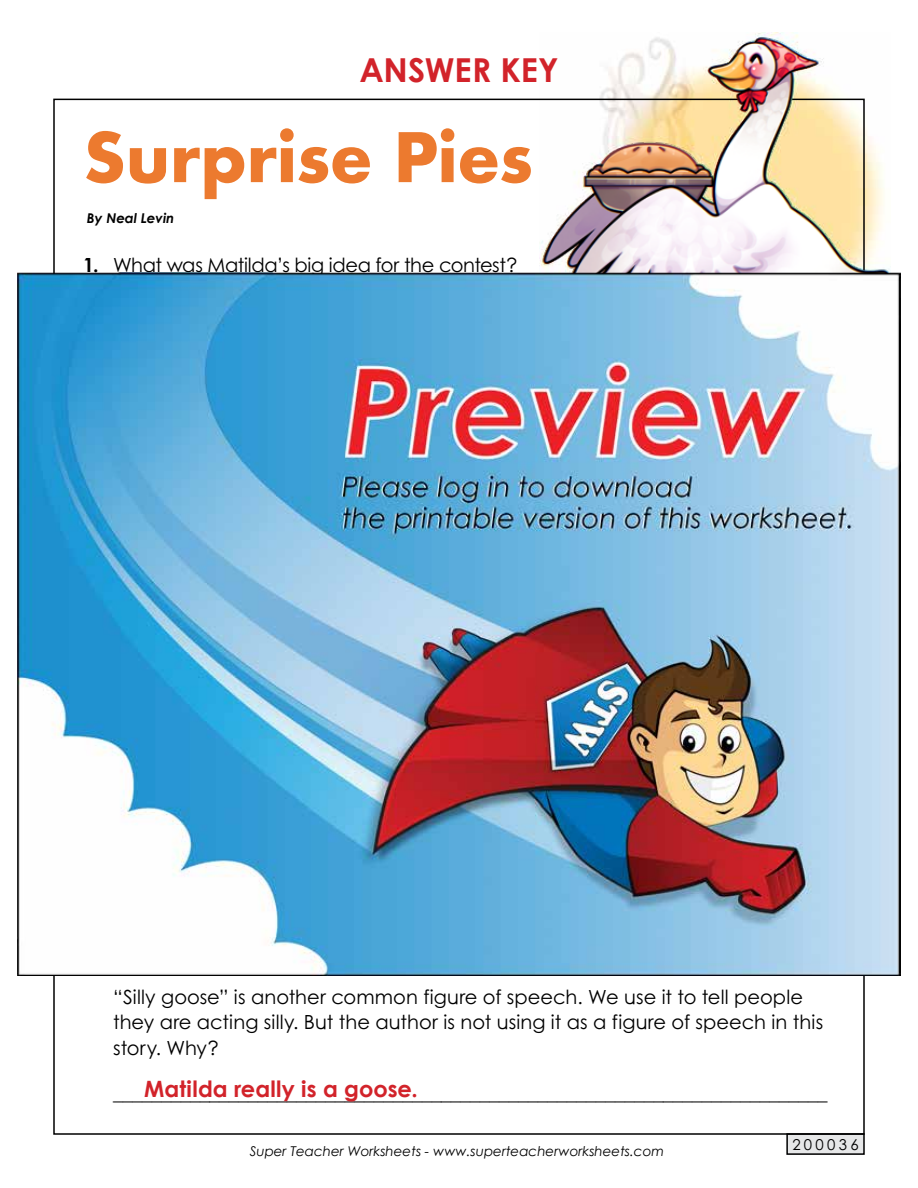
<style>
.page{position:relative;width:918px;height:1188px;background:#fff}
.page>*{position:absolute;margin:0;border:0;box-sizing:border-box;transform-origin:0 0}
.t1{font:700 75px "Aharoni";letter-spacing:-.005em;color:#ec7a2f}
.t2{font:700 33px "Century Gothic 2";letter-spacing:-.005em;color:#d2232a}
.t3{font:700 22.5px "Century STW4";letter-spacing:.01em;color:#d2232a}
.t4{font:19.5px/25.5px "Century STW4";color:#000}
.t5{font:19.5px "Century STW4";letter-spacing:-.02em;color:#000}
.t6{font:15px "Century STW4";letter-spacing:.22em;color:#000}
.t7{font:italic 13.5px "Century Gothic 2";color:#000}
.t8{font:italic 700 13.5px "Century STW3";color:#000}
.s1{font-weight:700}
</style>
<div class="page">
<img style="left:539px;top:33px;width:351px;height:239px">
<div style="left:787px;top:1134px;width:77px;height:20px;background:#e6e7e8"></div>
<div style="left:786px;top:1133px;width:79px;height:22px;border:2px solid #000"></div>
<img style="left:17px;top:272px;width:884px;height:704px">
<h2 class="t2" style="left:359px;top:45px;width:201px">ANSWER KEY</h2>
<h1 class="t1" style="left:83px;top:127px;width:451px">Surprise Pies</h1>
<p class="t8" style="left:87px;top:207px;width:89px">By Neal Levin</p>
<p class="t5" style="left:83px;top:251px;width:436px"><span class="s1">1.</span> What was Matilda’s big idea for the contest?</p>
<p class="t4" style="left:113px;top:984px;width:712px">“Silly goose” is another common figure of speech. We use it to tell people they are acting silly. But the author is not using it as a figure of speech in this story. Why?</p>
<p class="t3" style="left:144px;top:1072px;width:275px">Matilda really is a goose.</p>
<p class="t4" style="left:113px;top:1080px;width:716px">__________________________________________________________________________</p>
<p class="t7" style="left:250px;top:1142px;width:416px">Super Teacher Worksheets - www.superteacherworksheets.com</p>
<p class="t6" style="left:792px;top:1134px;width:68px">200036</p>
</div>
